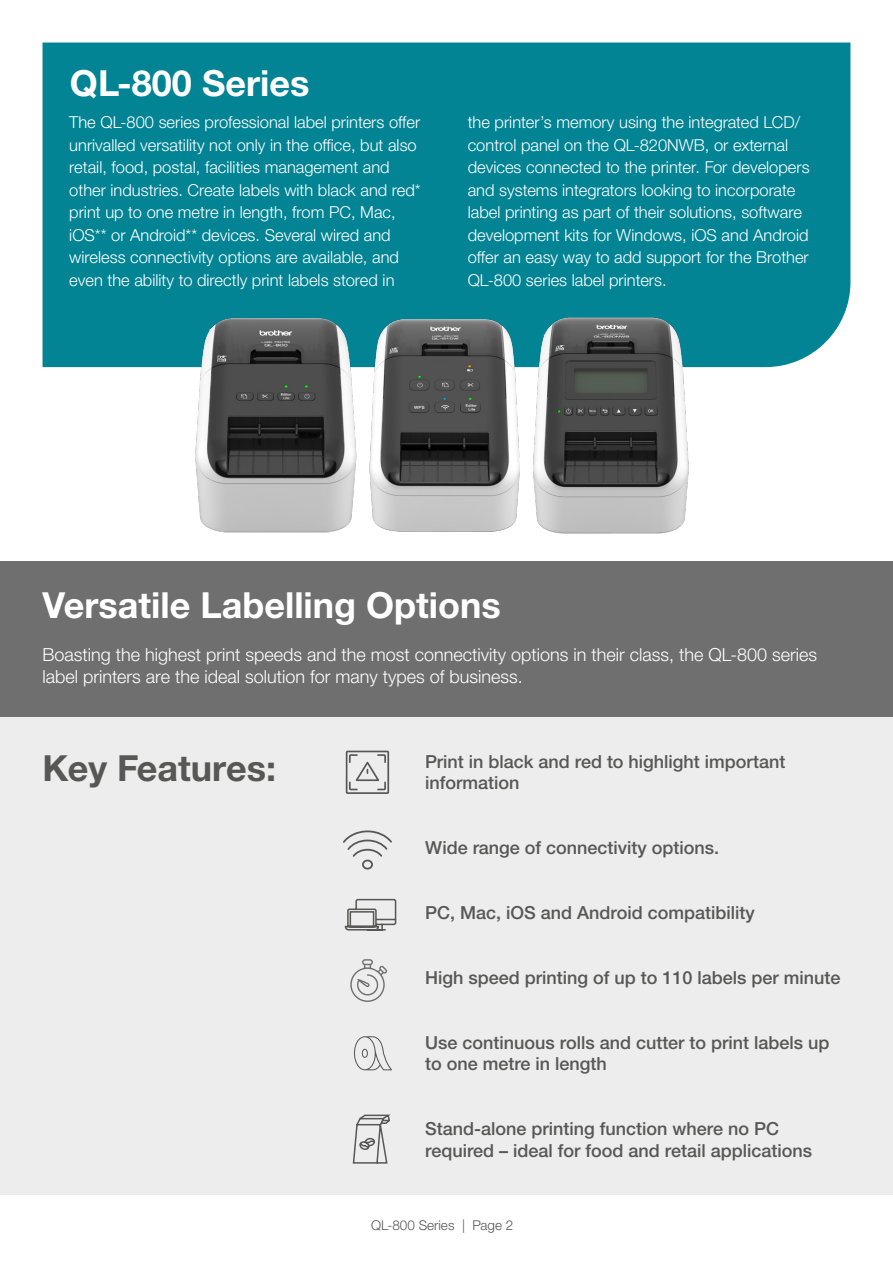
<style>
.page{position:relative;width:893px;height:1263px;background:#fff}
.page>*{position:absolute;margin:0;border:0;box-sizing:border-box;transform-origin:0 0}
.t1{font:700 36px "Helvetica Neue LTW1 G";color:#fff}
.t2{font:700 36px "Helvetica Neue LTW1 G";color:#575756}
.t3{font:500 18px/21.6px "Helvetica Neue LTW1 G";color:#575756}
.t4{font:300 18px/21.6px "Helvetica Neue LTW1 G";color:#fff}
.t5{font:300 16.5px/22.5px "Helvetica Neue LTW1 G";color:#fff}
.t6{font:300 13.5px "Helvetica Neue LTW1 G";color:#575756}
</style>
<div class="page">
<div style="left:43px;top:43px;width:807px;height:324px;background:#028494"></div>
<div style="left:0;top:702px;width:893px;height:493px;background:#eeedee"></div>
<svg style="left:343px;top:830px;width:49px;height:40px"></svg>
<svg style="left:344px;top:898px;width:53px;height:33px"></svg>
<div style="left:0;top:561px;width:893px;height:156px;background:#706f6f"></div>
<img style="left:187px;top:309px;width:178px;height:224px">
<img style="left:354px;top:311px;width:338px;height:223px">
<svg style="left:353px;top:1036px;width:39px;height:34px"></svg>
<svg style="left:350px;top:959px;width:37px;height:43px"></svg>
<svg style="left:345px;top:750px;width:45px;height:44px"></svg>
<svg style="left:352px;top:1114px;width:39px;height:50px"></svg>
<h1 class="t1" style="left:70px;top:61px;width:241px">QL-800 Series</h1>
<p class="t5" style="left:69px;top:111px;width:353px">The QL-800 series professional label printers offer unrivalled versatility not only in the office, but also retail, food, postal, facilities management and other industries. Create labels with black and red* print up to one metre in length, from PC, Mac, iOS** or Android** devices. Several wired and wireless connectivity options are available, and even the ability to directly print labels stored in</p>
<p class="t5" style="left:468px;top:111px;width:343px">the printer’s memory using the integrated LCD/ control panel on the QL-820NWB, or external devices connected to the printer. For developers and systems integrators looking to incorporate label printing as part of their solutions, software development kits for Windows, iOS and Android offer an easy way to add support for the Brother QL-800 series label printers.</p>
<h1 class="t1" style="left:43px;top:583px;width:460px">Versatile Labelling Options</h1>
<p class="t4" style="left:43px;top:644px;width:776px">Boasting the highest print speeds and the most connectivity options in their class, the QL-800 series label printers are the ideal solution for many types of business.</p>
<h1 class="t2" style="left:43px;top:745px;width:235px">Key Features:</h1>
<p class="t3" style="left:425px;top:751px;width:362px">Print in black and red to highlight important information</p>
<p class="t3" style="left:425px;top:837px;width:295px">Wide range of connectivity options.</p>
<p class="t3" style="left:425px;top:902px;width:331px">PC, Mac, iOS and Android compatibility</p>
<p class="t3" style="left:425px;top:967px;width:417px">High speed printing of up to 110 labels per minute</p>
<p class="t3" style="left:425px;top:1031px;width:406px">Use continuous rolls and cutter to print labels up to one metre in length</p>
<p class="t3" style="left:425px;top:1118px;width:388px">Stand-alone printing function where no PC required – ideal for food and retail applications</p>
<p class="t6" style="left:371px;top:1217px;width:144px">QL-800 Series | Page 2</p>
</div>
